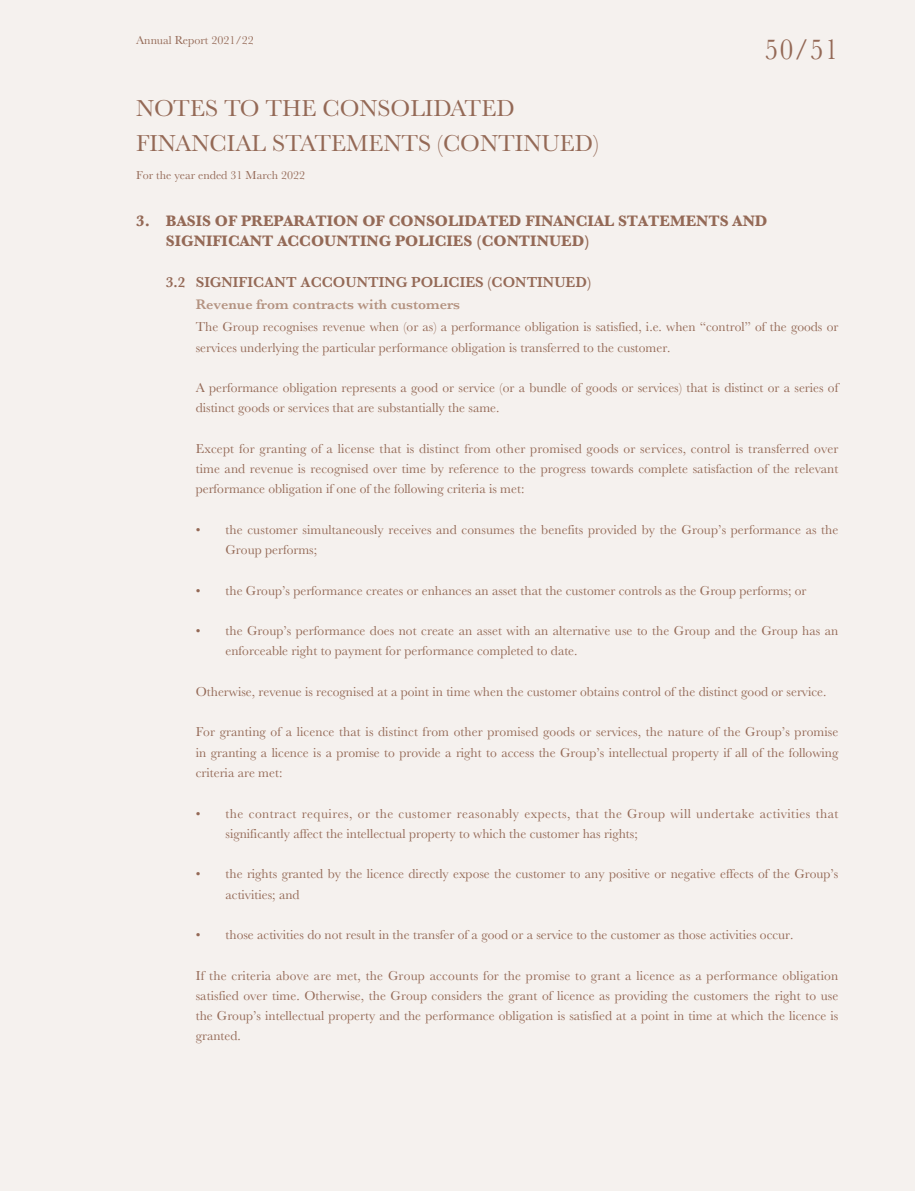
<style>
.page{position:relative;width:915px;height:1191px;background:#fff}
.page>*{position:absolute;margin:0;border:0;box-sizing:border-box;transform-origin:0 0}
.t1{font:30px "Baskerville";color:#946956;scale:.9 1}
.t2{font:24px/34.5px "Baskerville";color:#946956}
.t3{font:700 15.75px/20.2px "Baskerville";color:#946956}
.t4{font:600 15px "Baskerville";color:#946956}
.t5{font:600 14.25px "Baskerville";color:#b49381}
.t6{font:13.5px/20.2px "Baskerville";color:#946956}
.t7{font:13.5px/20.2px "Baskerville";letter-spacing:.03em;color:#946956}
.t8{font:12px "Baskerville";color:#946956}
</style>
<div class="page">
<div style="left:0;top:0;width:914px;height:1191px;background:#f5f1ee"></div>
<p class="t8" style="left:136px;top:32px;width:119px">Annual Report 2021/22</p>
<h2 class="t2" style="left:136px;top:92px;width:464px">NOTES TO THE CONSOLIDATED<br>FINANCIAL STATEMENTS (CONTINUED)</h2>
<p class="t8" style="left:136px;top:167px;width:170px">For the year ended 31 March 2022</p>
<h1 class="t1" style="left:764px;top:30px;width:83px">50/51</h1>
<p class="t3" style="left:166px;top:211px;width:603px;text-indent:-30px">3. BASIS OF PREPARATION OF CONSOLIDATED FINANCIAL STATEMENTS AND<br>SIGNIFICANT ACCOUNTING POLICIES (CONTINUED)</p>
<p class="t4" style="left:166px;top:271px;width:426px">3.2 SIGNIFICANT ACCOUNTING POLICIES (CONTINUED)</p>
<p class="t5" style="left:196px;top:294px;width:266px">Revenue from contracts with customers</p>
<p class="t6" style="left:196px;top:317px;width:644px">The Group recognises revenue when (or as) a performance obligation is satisfied, i.e. when “control” of the goods or services underlying the particular performance obligation is transferred to the customer.</p>
<p class="t6" style="left:196px;top:378px;width:644px">A performance obligation represents a good or service (or a bundle of goods or services) that is distinct or a series of distinct goods or services that are substantially the same.</p>
<p class="t6" style="left:196px;top:438px;width:644px;text-align:justify">Except for granting of a license that is distinct from other promised goods or services, control is transferred over time and revenue is recognised over time by reference to the progress towards complete satisfaction of the relevant performance obligation if one of the following criteria is met:</p>
<p class="t6" style="left:225px;top:519px;width:614px;text-indent:-30px">• the customer simultaneously receives and consumes the benefits provided by the Group’s performance as the<br>Group performs;</p>
<p class="t6" style="left:196px;top:580px;width:612px">• the Group’s performance creates or enhances an asset that the customer controls as the Group performs; or</p>
<p class="t6" style="left:225px;top:621px;width:614px;text-indent:-30px">• the Group’s performance does not create an asset with an alternative use to the Group and the Group has an enforceable right to payment for performance completed to date.</p>
<p class="t6" style="left:196px;top:681px;width:632px">Otherwise, revenue is recognised at a point in time when the customer obtains control of the distinct good or service.</p>
<p class="t6" style="left:196px;top:722px;width:644px;text-align:justify">For granting of a licence that is distinct from other promised goods or services, the nature of the Group’s promise in granting a licence is a promise to provide a right to access the Group’s intellectual property if all of the following criteria are met:</p>
<p class="t7" style="left:225px;top:803px;width:614px;text-indent:-30px">• the contract requires, or the customer reasonably expects, that the Group will undertake activities that significantly affect the intellectual property to which the customer has rights;</p>
<p class="t6" style="left:225px;top:864px;width:614px;text-indent:-30px">• the rights granted by the licence directly expose the customer to any positive or negative effects of the Group’s activities; and</p>
<p class="t6" style="left:196px;top:924px;width:599px">• those activities do not result in the transfer of a good or a service to the customer as those activities occur.</p>
<p class="t6" style="left:196px;top:965px;width:644px;text-align:justify">If the criteria above are met, the Group accounts for the promise to grant a licence as a performance obligation satisfied over time. Otherwise, the Group considers the grant of licence as providing the customers the right to use the Group’s intellectual property and the performance obligation is satisfied at a point in time at which the licence is granted.</p>
</div>
